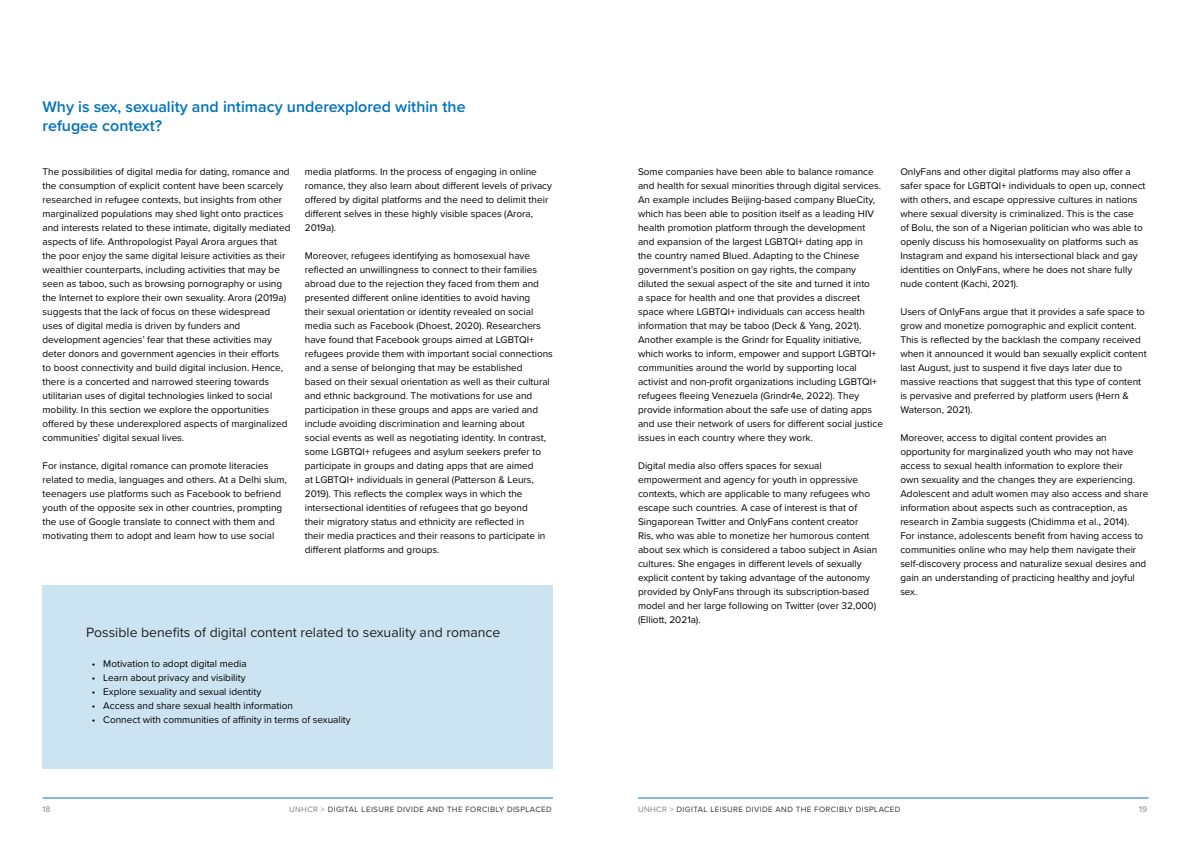
<style>
.page{position:relative;width:1191px;height:842px;background:#fff}
.page>*{position:absolute;margin:0;border:0;box-sizing:border-box;transform-origin:0 0}
.Heading{font:600 16px/19.2px "Proxima Nova";color:#0072bc}
.Subtitle{font:14px "Proxima Nova";color:#222}
.Body_Copy{font:10px/14px "Proxima Nova";color:#000}
.t1{font:8.5px "Proxima Nova";color:#808285}
.t2{font:8px "Proxima Nova";letter-spacing:.05em;color:#333}
.s1{color:#808285}
</style>
<div class="page">
<hr style="left:43px;top:798px;width:510px;height:1px;background:#0072bc">
<hr style="left:638px;top:798px;width:510px;height:1px;background:#0072bc">
<div style="left:43px;top:585px;width:510px;height:183px;background:#cce3f2"></div>
<p class="Heading" style="left:43px;top:96px;width:424px">Why is sex, sexuality and intimacy underexplored within the refugee context?</p>
<p class="Body_Copy" style="left:43px;top:164px;width:249px">The possibilities of digital media for dating, romance and the consumption of explicit content have been scarcely researched in refugee contexts, but insights from other marginalized populations may shed light onto practices and interests related to these intimate, digitally mediated aspects of life. Anthropologist Payal Arora argues that the poor enjoy the same digital leisure activities as their wealthier counterparts, including activities that may be seen as taboo, such as browsing pornography or using the Internet to explore their own sexuality. Arora (2019a) suggests that the lack of focus on these widespread uses of digital media is driven by funders and development agencies’ fear that these activities may deter donors and government agencies in their efforts<br>to boost connectivity and build digital inclusion. Hence, there is a concerted and narrowed steering towards utilitarian uses of digital technologies linked to social mobility. In this section we explore the opportunities offered by these underexplored aspects of marginalized communities’ digital sexual lives.</p>
<p class="Body_Copy" style="left:43px;top:458px;width:246px">For instance, digital romance can promote literacies related to media, languages and others. At a Delhi slum, teenagers use platforms such as Facebook to befriend youth of the opposite sex in other countries, prompting the use of Google translate to connect with them and motivating them to adopt and learn how to use social</p>
<p class="Body_Copy" style="left:305px;top:164px;width:249px">media platforms. In the process of engaging in online romance, they also learn about different levels of privacy offered by digital platforms and the need to delimit their different selves in these highly visible spaces (Arora, 2019a).</p>
<p class="Body_Copy" style="left:305px;top:248px;width:250px">Moreover, refugees identifying as homosexual have reflected an unwillingness to connect to their families abroad due to the rejection they faced from them and presented different online identities to avoid having<br>their sexual orientation or identity revealed on social media such as Facebook (Dhoest, 2020). Researchers have found that Facebook groups aimed at LGBTQI+ refugees provide them with important social connections and a sense of belonging that may be established<br>based on their sexual orientation as well as their cultural and ethnic background. The motivations for use and participation in these groups and apps are varied and include avoiding discrimination and learning about<br>social events as well as negotiating identity. In contrast, some LGBTQI+ refugees and asylum seekers prefer to participate in groups and dating apps that are aimed<br>at LGBTQI+ individuals in general (Patterson &amp; Leurs, 2019). This reflects the complex ways in which the intersectional identities of refugees that go beyond<br>their migratory status and ethnicity are reflected in<br>their media practices and their reasons to participate in different platforms and groups.</p>
<p class="Subtitle" style="left:86px;top:622px;width:415px">Possible benefits of digital content related to sexuality and romance</p>
<p class="Body_Copy" style="left:92px;top:656px;width:156px">• Motivation to adopt digital media</p>
<p class="Body_Copy" style="left:92px;top:670px;width:155px">• Learn about privacy and visibility</p>
<p class="Body_Copy" style="left:92px;top:684px;width:171px">• Explore sexuality and sexual identity</p>
<p class="Body_Copy" style="left:92px;top:698px;width:202px">• Access and share sexual health information</p>
<p class="Body_Copy" style="left:92px;top:712px;width:260px">• Connect with communities of affinity in terms of sexuality</p>
<p class="Body_Copy" style="left:638px;top:164px;width:246px">Some companies have been able to balance romance and health for sexual minorities through digital services.<br>An example includes Beijing-based company BlueCity, which has been able to position itself as a leading HIV health promotion platform through the development and expansion of the largest LGBTQI+ dating app in<br>the country named Blued. Adapting to the Chinese government’s position on gay rights, the company diluted the sexual aspect of the site and turned it into<br>a space for health and one that provides a discreet space where LGBTQI+ individuals can access health information that may be taboo (Deck &amp; Yang, 2021).<br>Another example is the Grindr for Equality initiative, which works to inform, empower and support LGBTQI+ communities around the world by supporting local activist and non-profit organizations including LGBTQI+ refugees fleeing Venezuela (Grindr4e, 2022). They provide information about the safe use of dating apps and use their network of users for different social justice issues in each country where they work.</p>
<p class="Body_Copy" style="left:638px;top:458px;width:241px">Digital media also offers spaces for sexual empowerment and agency for youth in oppressive contexts, which are applicable to many refugees who escape such countries. A case of interest is that of Singaporean Twitter and OnlyFans content creator<br>Ris, who was able to monetize her humorous content about sex which is considered a taboo subject in Asian cultures. She engages in different levels of sexually explicit content by taking advantage of the autonomy provided by OnlyFans through its subscription-based model and her large following on Twitter (over 32,000) (Elliott, 2021a).</p>
<p class="Body_Copy" style="left:900px;top:164px;width:247px">OnlyFans and other digital platforms may also offer a safer space for LGBTQI+ individuals to open up, connect with others, and escape oppressive cultures in nations where sexual diversity is criminalized. This is the case<br>of Bolu, the son of a Nigerian politician who was able to openly discuss his homosexuality on platforms such as Instagram and expand his intersectional black and gay identities on OnlyFans, where he does not share fully nude content (Kachi, 2021).</p>
<p class="Body_Copy" style="left:900px;top:304px;width:248px">Users of OnlyFans argue that it provides a safe space to grow and monetize pornographic and explicit content.<br>This is reflected by the backlash the company received when it announced it would ban sexually explicit content last August, just to suspend it five days later due to massive reactions that suggest that this type of content is pervasive and preferred by platform users (Hern &amp; Waterson, 2021).</p>
<p class="Body_Copy" style="left:900px;top:430px;width:249px">Moreover, access to digital content provides an opportunity for marginalized youth who may not have access to sexual health information to explore their<br>own sexuality and the changes they are experiencing.<br>Adolescent and adult women may also access and share information about aspects such as contraception, as research in Zambia suggests (Chidimma et al., 2014).<br>For instance, adolescents benefit from having access to communities online who may help them navigate their self-discovery process and naturalize sexual desires and gain an understanding of practicing healthy and joyful sex.</p>
<p class="t1" style="left:43px;top:803px;width:9px">18</p>
<p class="t2" style="left:289px;top:804px;width:264px"><span class="s1">UNHCR &gt;</span> DIGITAL LEISURE DIVIDE AND THE FORCIBLY DISPLACED</p>
<p class="t2" style="left:638px;top:804px;width:264px"><span class="s1">UNHCR &gt;</span> DIGITAL LEISURE DIVIDE AND THE FORCIBLY DISPLACED</p>
<p class="t1" style="left:1139px;top:803px;width:9px">19</p>
</div>
